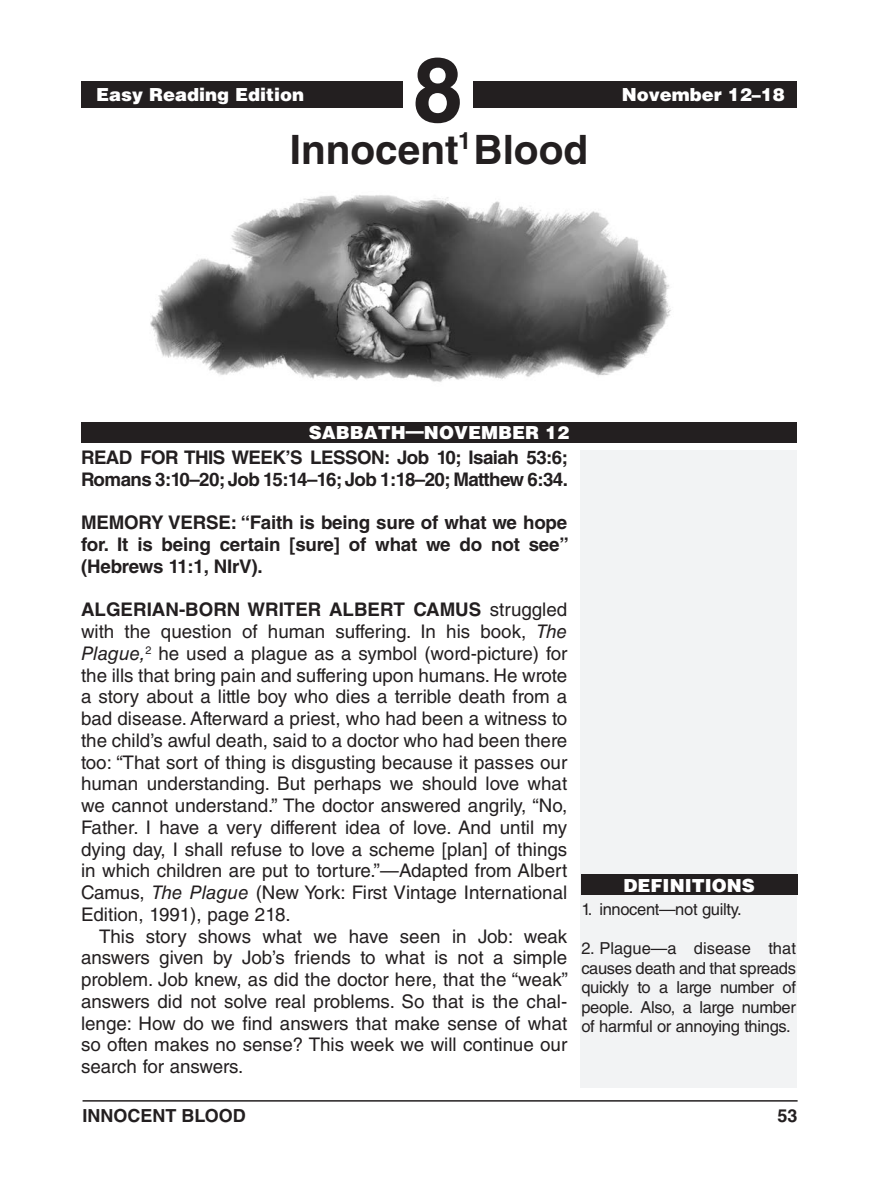
<style>
.page{position:relative;width:878px;height:1202px;background:#fff}
.page>*{position:absolute;margin:0;border:0;box-sizing:border-box;transform-origin:0 0}
.t1{font:700 90px "Helvetica LT Std";color:#231f20}
.Lesson_Title{font:700 40.5px "Helvetica LT Std";color:#231f20}
.t2{font:700 23.55px "Helvetica LT Std";color:#231f20}
.Body_Text_NoIndent_S{font:18.75px/21.8px "Helvetica LT Std";color:#231f20;text-align:justify}
.Body_Text{font:18.75px/21.8px "Helvetica LT Std";color:#231f20;text-align:justify}
.Body_Text_NoIndent_B{font:700 18.75px/21.8px "Helvetica LT Std";letter-spacing:-.03em;color:#231f20}
.Running_Head_-_Right{font:900 18px "Helvetica LT Std";color:#fff}
.t3{font:700 18px "Helvetica LT Std";color:#231f20}
.Definitions_Heading{font:900 18px "Helvetica LT Std";color:#fff}
.Definitions_Text{font:16.5px/19.5px "Helvetica LT Std";letter-spacing:-.02em;color:#231f20;text-align:justify}
.s1{font-weight:700}
.s2{font-style:italic}
</style>
<div class="page">
<hr style="left:82px;top:1100px;width:715px;height:1px;background:#231f20">
<div style="left:580px;top:450px;width:216px;height:637px;background:#f2f3f4"></div>
<div style="left:81px;top:81px;width:322px;height:27px;background:#231f20"></div>
<div style="left:472px;top:81px;width:324px;height:27px;background:#231f20"></div>
<div style="left:81px;top:422px;width:715px;height:20px;background:#231f20"></div>
<img style="left:150px;top:195px;width:521px;height:187px">
<div style="left:580px;top:874px;width:217px;height:20px;background:#231f20"></div>
<p class="Running_Head_-_Right" style="left:96px;top:82px;width:210px">Easy Reading Edition</p>
<h1 class="t1" style="left:412px;top:35px;width:52px">8</h1>
<p class="t2" style="left:458px;top:127px;width:15px">1</p>
<p class="Lesson_Title" style="left:290px;top:125px;width:300px">Innocent Blood</p>
<p class="Running_Head_-_Right" style="left:621px;top:82px;width:165px">November 12–18</p>
<p class="Running_Head_-_Right" style="left:309px;top:421px;width:261px">SABBATH—NOVEMBER 12</p>
<p class="Body_Text_NoIndent_B" style="left:81px;top:446px;width:488px">READ FOR THIS WEEK’S LESSON: Job 10; Isaiah 53:6;<br>Romans 3:10–20; Job 15:14–16; Job 1:18–20; Matthew 6:34.</p>
<p class="Body_Text_NoIndent_B" style="left:81px;top:511px;width:489px;text-align:justify">MEMORY VERSE: “Faith is being sure of what we hope for. It is being certain [sure] of what we do not see” (Hebrews 11:1, NIrV).</p>
<p class="Body_Text_NoIndent_S" style="left:81px;top:599px;width:488px"><span class="s1">ALGERIAN-BORN WRITER ALBERT CAMUS</span> struggled with the question of human suffering. In his book, <span class="s2">The Plague,</span><sup>2</sup> he used a plague as a symbol (word-picture) for the ills that bring pain and suffering upon humans. He wrote a story about a little boy who dies a terrible death from a bad disease. Afterward a priest, who had been a witness to the child’s awful death, said to a doctor who had been there too: “That sort of thing is disgusting because it passes our human understanding. But perhaps we should love what we cannot understand.” The doctor answered angrily, “No, Father. I have a very different idea of love. And until my dying day, I shall refuse to love a scheme [plan] of things in which children are put to torture.”—Adapted from Albert Camus, <span class="s2">The Plague</span> (New York: First Vintage International Edition, 1991), page 218.</p>
<p class="Body_Text" style="left:81px;top:925px;width:488px;text-indent:18px">This story shows what we have seen in Job: weak answers given by Job’s friends to what is not a simple problem. Job knew, as did the doctor here, that the “weak” answers did not solve real problems. So that is the chal&shy;lenge: How do we find answers that make sense of what so often makes no sense? This week we will continue our search for answers.</p>
<p class="Definitions_Heading" style="left:623px;top:873px;width:132px">DEFINITIONS</p>
<p class="Definitions_Text" style="left:581px;top:899px;width:162px">1. innocent—not guilty.</p>
<p class="Definitions_Text" style="left:581px;top:938px;width:216px">2. Plague—a disease that causes death and that spreads quickly to a large number of people. Also, a large number of harmful or annoying things.</p>
<p class="t3" style="left:82px;top:1104px;width:165px">INNOCENT BLOOD</p>
<p class="t3" style="left:777px;top:1104px;width:22px">53</p>
</div>
